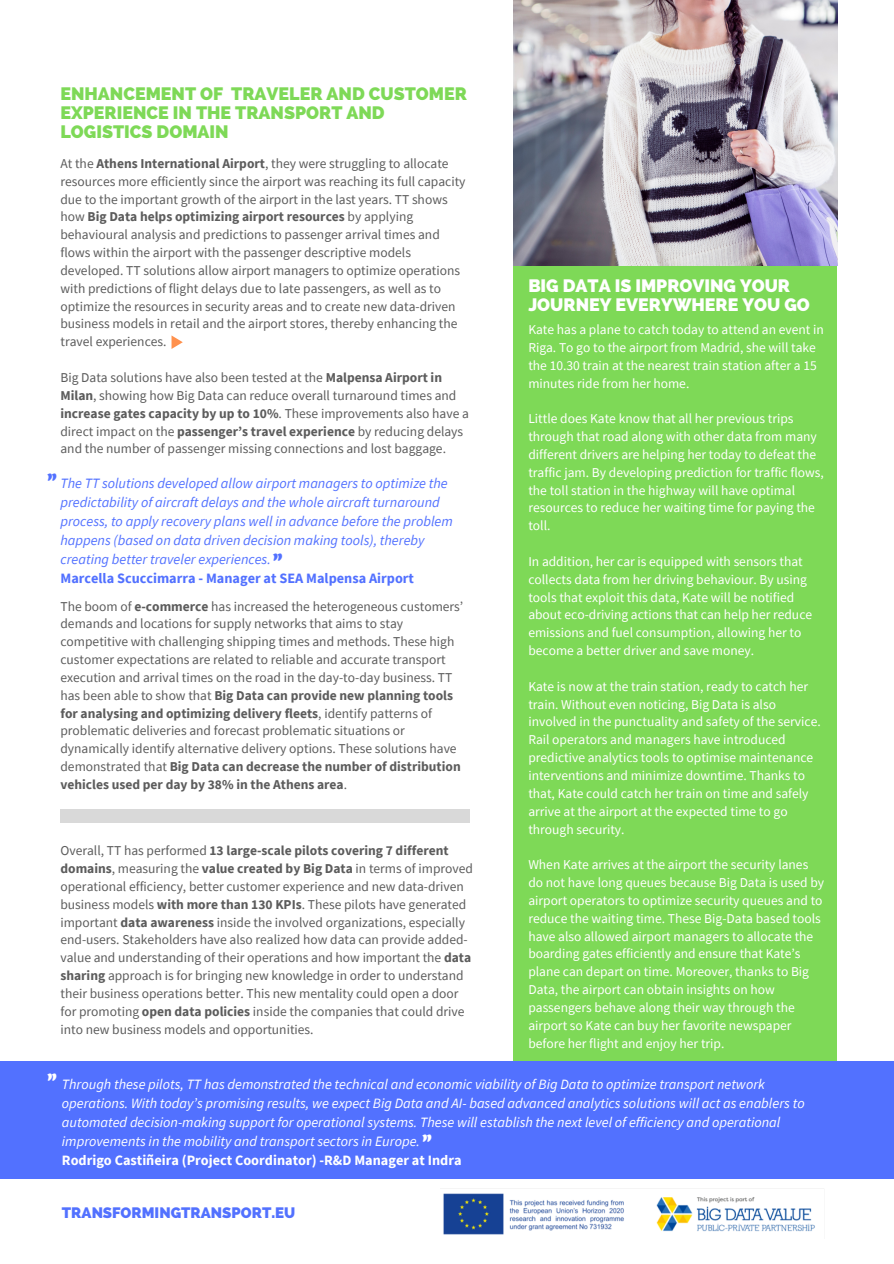
<style>
.page{position:relative;width:894px;height:1264px;background:#fff}
.page>*{position:absolute;margin:0;border:0;box-sizing:border-box;transform-origin:0 0}
.t1{font:36px "Brusher";color:#5271ff}
.t2{font:36px "Brusher";color:#fff}
.t3{font:800 17.85px/18.9px "Raleway";color:#7ed957}
.t4{font:800 17.85px/18.9px "Raleway";color:#fff}
.t5{font:800 15px "Raleway";color:#5271ff}
.t6{font:italic 14.25px/18.9px "Source Sans Pro";color:#fff}
.t7{font:italic 14.25px/18.9px "Source Sans Pro";color:#5271ff}
.t8{font:700 14.25px "Source Sans Pro";color:#fff}
.t9{font:700 14.25px "Source Sans Pro";color:#5271ff}
.t10{font:13.5px/17.9px "Source Sans Pro";color:#5c5c5c}
.t11{font:13.5px/17.9px "Source Sans Pro";color:#fff}
.s1{font-weight:700}
</style>
<div class="page">
<div style="left:513px;top:1px;width:323px;height:1090px;background:#7ed957"></div>
<img style="left:513px;top:0;width:323px;height:265px">
<div style="left:0;top:1061px;width:893px;height:117px;background:#5271ff"></div>
<div style="left:60px;top:809px;width:409px;height:14px;background:#d9d9d9"></div>
<svg style="left:171px;top:335px;width:12px;height:14px"></svg>
<img style="left:443px;top:1193px;width:372px;height:42px">
<h2 class="t3" style="left:60px;top:84px;width:408px">ENHANCEMENT OF TRAVELER AND CUSTOMER<br>EXPERIENCE IN THE TRANSPORT AND<br>LOGISTICS DOMAIN</h2>
<p class="t10" style="left:60px;top:154px;width:406px">At the <span class="s1">Athens International Airport</span>, they were struggling to allocate resources more efficiently since the airport was reaching its full capacity due to the important growth of the airport in the last years. TT shows how <span class="s1">Big Data helps optimizing airport resources</span> by applying behavioural analysis and predictions to passenger arrival times and flows within the airport with the passenger descriptive models developed. TT solutions allow airport managers to optimize operations with predictions of flight delays due to late passengers, as well as to optimize the resources in security areas and to create new data-driven business models in retail and the airport stores, thereby enhancing the travel experiences.</p>
<p class="t10" style="left:60px;top:368px;width:410px">Big Data solutions have also been tested at the <span class="s1">Malpensa Airport in Milan</span>, showing how Big Data can reduce overall turnaround times and <span class="s1">increase gates capacity by up to 10%</span>. These improvements also have a direct impact on the <span class="s1">passenger’s travel experience</span> by reducing delays and the number of passenger missing connections and lost baggage.</p>
<p class="t7" style="left:60px;top:473px;width:394px">The TT solutions developed allow airport managers to optimize the predictability of aircraft delays and the whole aircraft turnaround process, to apply recovery plans well in advance before the problem happens (based on data driven decision making tools), thereby creating better traveler experiences.</p>
<p class="t9" style="left:60px;top:568px;width:355px">Marcella Scuccimarra - Manager at SEA Malpensa Airport</p>
<p class="t10" style="left:60px;top:597px;width:404px">The boom of <span class="s1">e-commerce</span> has increased the heterogeneous customers’ demands and locations for supply networks that aims to stay competitive with challenging shipping times and methods. These high customer expectations are related to reliable and accurate transport execution and arrival times on the road in the day-to-day business. TT has been able to show that <span class="s1">Big Data can provide new planning tools for analysing and optimizing delivery fleets</span>, identify patterns of problematic deliveries and forecast problematic situations or dynamically identify alternative delivery options. These solutions have demonstrated that <span class="s1">Big Data can decrease the number of distribution vehicles used per day by 38% in the Athens area</span>.</p>
<h1 class="t1" style="left:41px;top:463px;width:23px">"</h1>
<h1 class="t1" style="left:267px;top:543px;width:23px">"</h1>
<p class="t10" style="left:60px;top:841px;width:414px">Overall, TT has performed <span class="s1">13 large-scale pilots covering 7 different domains</span>, measuring the <span class="s1">value created by Big Data</span> in terms of improved operational efficiency, better customer experience and new data-driven business models <span class="s1">with more than 130 KPIs</span>. These pilots have generated important <span class="s1">data awareness</span> inside the involved organizations, especially end-users. Stakeholders have also realized how data can provide added&shy;value and understanding of their operations and how important the <span class="s1">data sharing</span> approach is for bringing new knowledge in order to understand their business operations better. This new mentality could open a door for promoting <span class="s1">open data policies</span> inside the companies that could drive into new business models and opportunities.</p>
<h2 class="t4" style="left:528px;top:276px;width:283px">BIG DATA IS IMPROVING YOUR<br>JOURNEY EVERYWHERE YOU GO</h2>
<p class="t11" style="left:528px;top:320px;width:297px">Kate has a plane to catch today to attend an event in Riga. To go to the airport from Madrid, she will take the 10.30 train at the nearest train station after a 15 minutes ride from her home.</p>
<p class="t11" style="left:528px;top:409px;width:297px">Little does Kate know that all her previous trips through that road along with other data from many different drivers are helping her today to defeat the traffic jam. By developing prediction for traffic flows, the toll station in the highway will have optimal resources to reduce her waiting time for paying the toll.</p>
<p class="t11" style="left:528px;top:552px;width:285px">In addition, her car is equipped with sensors that collects data from her driving behaviour. By using tools that exploit this data, Kate will be notified about eco-driving actions that can help her reduce emissions and fuel consumption, allowing her to become a better driver and save money.</p>
<p class="t11" style="left:528px;top:677px;width:294px">Kate is now at the train station, ready to catch her train. Without even noticing, Big Data is also involved in the punctuality and safety of the service.<br>Rail operators and managers have introduced predictive analytics tools to optimise maintenance interventions and minimize downtime. Thanks to that, Kate could catch her train on time and safely arrive at the airport at the expected time to go through security.</p>
<p class="t11" style="left:528px;top:855px;width:297px">When Kate arrives at the airport the security lanes do not have long queues because Big Data is used by airport operators to optimize security queues and to reduce the waiting time. These Big-Data based tools have also allowed airport managers to allocate the boarding gates efficiently and ensure that Kate’s plane can depart on time. Moreover, thanks to Big Data, the airport can obtain insights on how passengers behave along their way through the airport so Kate can buy her favorite newspaper before her flight and enjoy her trip.</p>
<h1 class="t2" style="left:41px;top:1063px;width:23px">"</h1>
<p class="t6" style="left:62px;top:1074px;width:744px">Through these pilots, TT has demonstrated the technical and economic viability of Big Data to optimize transport network operations. With today’s promising results, we expect Big Data and AI- based advanced analytics solutions will act as enablers to automated decision-making support for operational systems. These will establish the next level of efficiency and operational improvements in the mobility and transport sectors in Europe.</p>
<p class="t8" style="left:62px;top:1151px;width:401px">Rodrigo Castiñeira (Project Coordinator) -R&amp;D Manager at Indra</p>
<h1 class="t2" style="left:416px;top:1124px;width:23px">"</h1>
<p class="t5" style="left:62px;top:1204px;width:235px">TRANSFORMINGTRANSPORT.EU</p>
</div>
